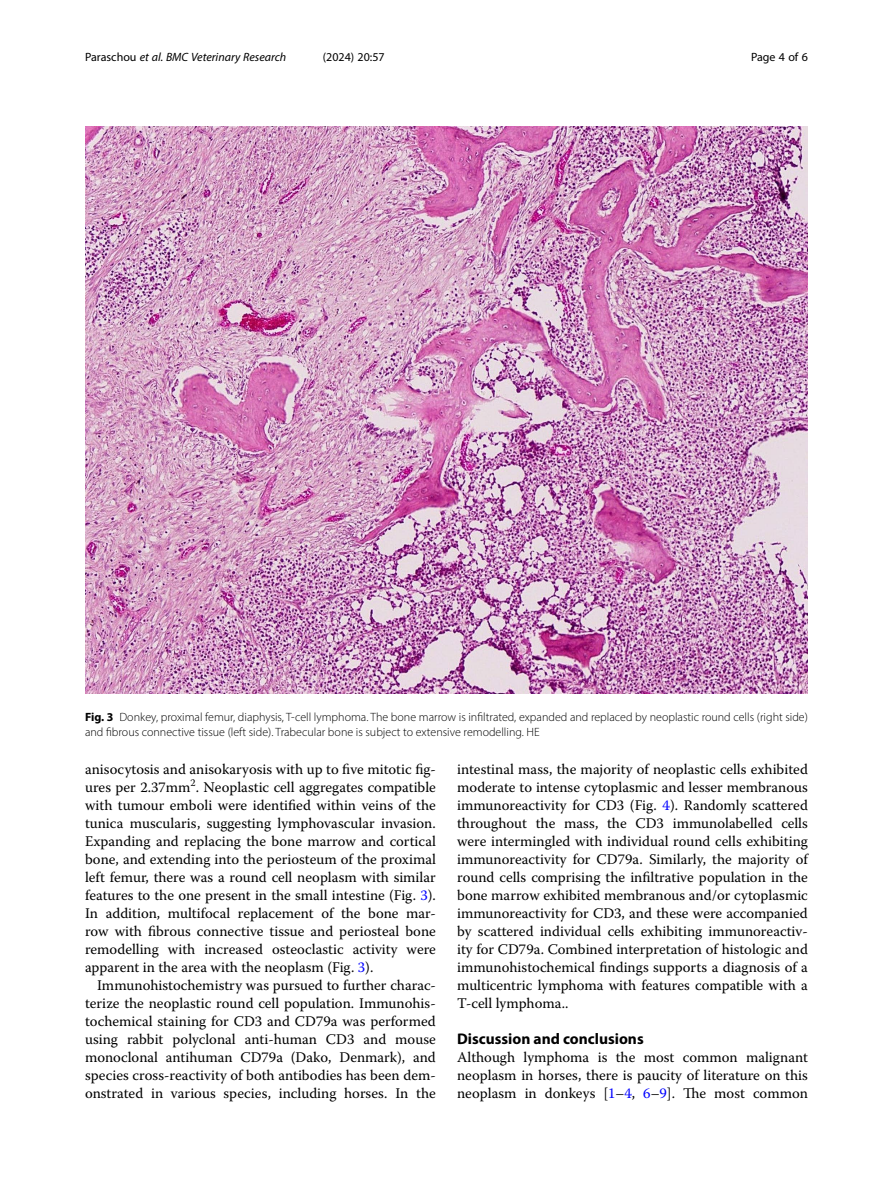
<style>
.page{position:relative;width:893px;height:1191px;background:#fff}
.page>*{position:absolute;margin:0;border:0;box-sizing:border-box;transform-origin:0 0}
.Head_1{font:700 15.45px "Myriad Pro";color:#000}
.Body_Text_Indent{font:14.7px/18px "Warnock Pro";color:#000;text-align:justify}
.Body_Text{font:14.7px/18px "Warnock Pro";color:#000;text-align:justify}
.Figure_Caption{font:300 12px/15px "Myriad Pro";color:#000}
.t1{font:italic 12px "Myriad Pro";color:#000}
.t2{font:12px "Myriad Pro";color:#000}
.s1{font-style:normal}
.s2{font-weight:700}
.s3{color:#00f}
</style>
<div class="page">
<img style="left:85px;top:126px;width:723px;height:567px">
<p class="t1" style="left:85px;top:50px;width:203px"><span class="s1">Paraschou</span> et al. BMC Veterinary Research</p>
<p class="t2" style="left:323px;top:50px;width:63px">(2024) 20:57</p>
<p class="t2" style="left:751px;top:50px;width:58px">Page 4 of 6</p>
<p class="Figure_Caption" style="left:85px;top:709px;width:724px"><span class="s2">Fig. 3</span> Donkey, proximal femur, diaphysis, T-cell lymphoma. The bone marrow is infiltrated, expanded and replaced by neoplastic round cells (right side) and fibrous connective tissue (left side). Trabecular bone is subject to extensive remodelling. HE</p>
<p class="Body_Text_Indent" style="left:85px;top:760px;width:352px">anisocytosis and anisokaryosis with up to five mitotic fig&shy;ures per 2.37mm<sup>2</sup>. Neoplastic cell aggregates compatible with tumour emboli were identified within veins of the tunica muscularis, suggesting lymphovascular invasion.<br>Expanding and replacing the bone marrow and cortical bone, and extending into the periosteum of the proximal left femur, there was a round cell neoplasm with similar features to the one present in the small intestine (Fig. <span class="s3">3</span>).<br>In addition, multifocal replacement of the bone mar&shy;row with fibrous connective tissue and periosteal bone remodelling with increased osteoclastic activity were apparent in the area with the neoplasm (Fig. <span class="s3">3</span>).</p>
<p class="Body_Text_Indent" style="left:85px;top:976px;width:352px;text-indent:12px">Immunohistochemistry was pursued to further charac&shy;terize the neoplastic round cell population. Immunohis&shy;tochemical staining for CD3 and CD79a was performed using rabbit polyclonal anti-human CD3 and mouse monoclonal antihuman CD79a (Dako, Denmark), and species cross-reactivity of both antibodies has been dem&shy;onstrated in various species, including horses. In the</p>
<p class="Body_Text_Indent" style="left:457px;top:760px;width:352px">intestinal mass, the majority of neoplastic cells exhibited moderate to intense cytoplasmic and lesser membranous immunoreactivity for CD3 (Fig. <span class="s3">4</span>). Randomly scattered throughout the mass, the CD3 immunolabelled cells were intermingled with individual round cells exhibiting immunoreactivity for CD79a. Similarly, the majority of round cells comprising the infiltrative population in the bone marrow exhibited membranous and/or cytoplasmic immunoreactivity for CD3, and these were accompanied by scattered individual cells exhibiting immunoreactiv&shy;ity for CD79a. Combined interpretation of histologic and immunohistochemical findings supports a diagnosis of a multicentric lymphoma with features compatible with a T-cell lymphoma..</p>
<p class="Head_1" style="left:457px;top:1029px;width:188px">Discussion and conclusions</p>
<p class="Body_Text" style="left:457px;top:1048px;width:352px">Although lymphoma is the most common malignant neoplasm in horses, there is paucity of literature on this neoplasm in donkeys [<span class="s3">1</span>–<span class="s3">4</span>, <span class="s3">6</span>–<span class="s3">9</span>]. The most common</p>
</div>
